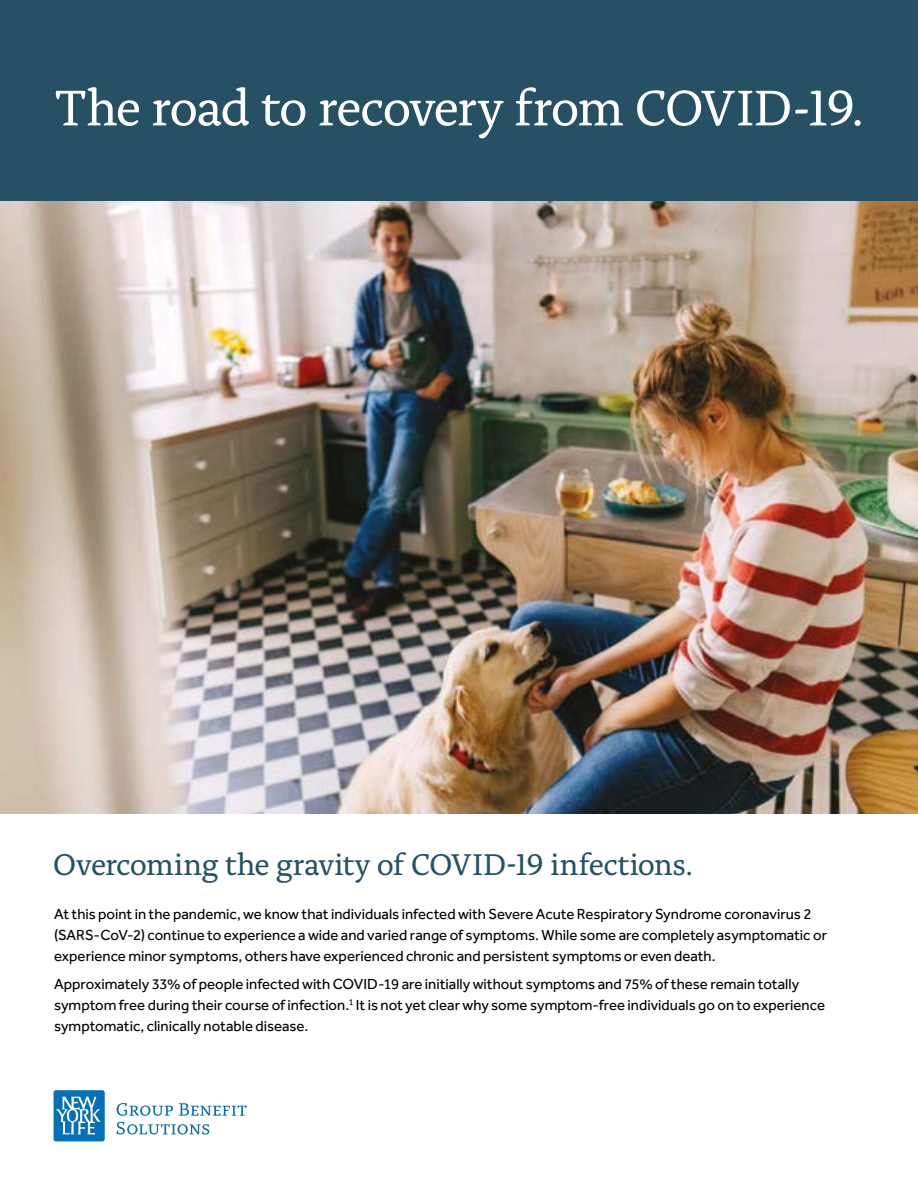
<style>
.page{position:relative;width:918px;height:1188px;background:#fff}
.page>*{position:absolute;margin:0;border:0;box-sizing:border-box;transform-origin:0 0}
.t1{font:52.5px "Alda Pro";letter-spacing:-.035em;color:#fff}
.t2{font:31.5px "Alda Pro";letter-spacing:-.025em;color:#265165}
.t3{font:15px/21px "Effra Pro";color:#000}
</style>
<div class="page">
<svg style="left:117px;top:1103px;width:56px;height:13px"></svg>
<svg style="left:179px;top:1103px;width:68px;height:13px"></svg>
<svg style="left:116px;top:1122px;width:93px;height:13px"></svg>
<div style="left:54px;top:1090px;width:51px;height:51px;background:#0470b7;border-radius:2px"></div>
<svg style="left:56px;top:1097px;width:45px;height:38px"></svg>
<img style="left:0;top:200px;width:918px;height:613px">
<div style="left:0;top:0;width:918px;height:200px;background:#265165"></div>
<h1 class="t1" style="left:54px;top:69px;width:811px">The road to recovery from COVID-19.</h1>
<h2 class="t2" style="left:53px;top:841px;width:642px">Overcoming the gravity of COVID-19 infections.</h2>
<p class="t3" style="left:54px;top:904px;width:775px">At this point in the pandemic, we know that individuals infected with Severe Acute Respiratory Syndrome coronavirus 2 (SARS-CoV-2) continue to experience a wide and varied range of symptoms. While some are completely asymptomatic or experience minor symptoms, others have experienced chronic and persistent symptoms or even death.</p>
<p class="t3" style="left:54px;top:973px;width:773px">Approximately 33% of people infected with COVID-19 are initially without symptoms and 75% of these remain totally symptom free during their course of infection.<sup>1</sup> It is not yet clear why some symptom-free individuals go on to experience symptomatic, clinically notable disease.</p>
</div>
